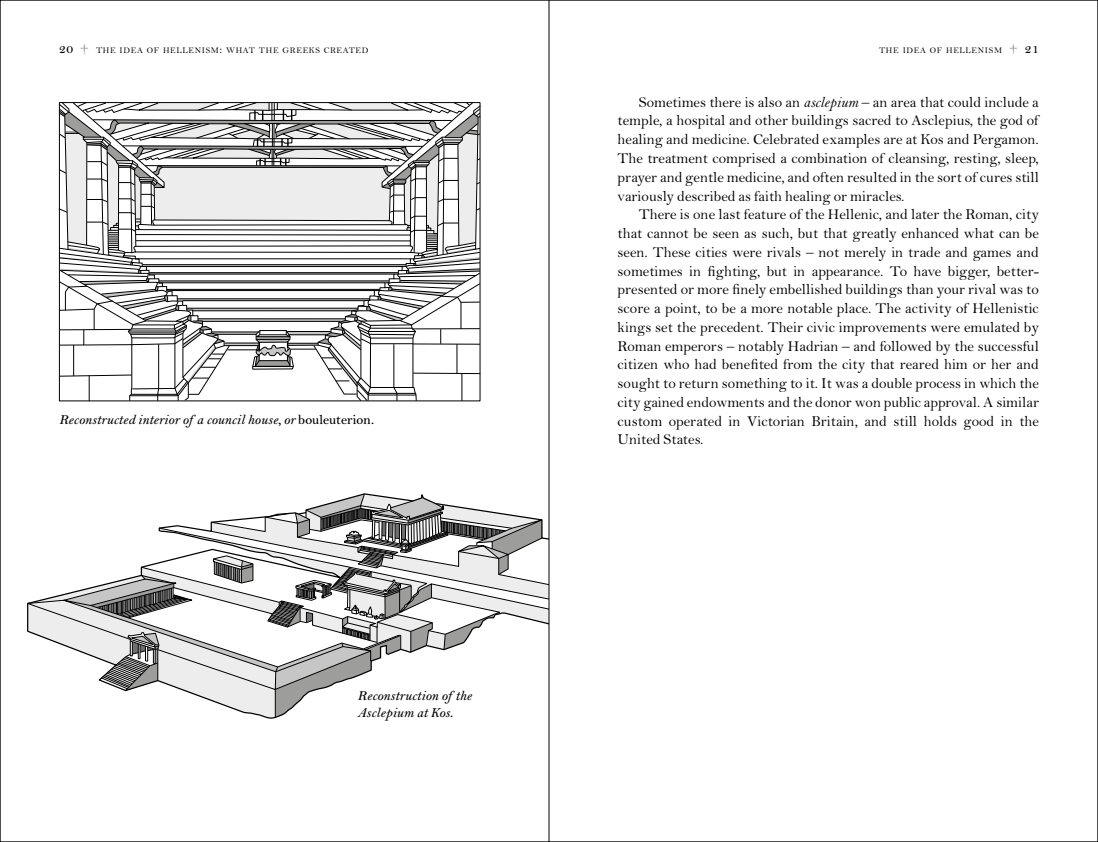
<style>
.page{position:relative;width:1098px;height:842px;background:#fff}
.page>*{position:absolute;margin:0;border:0;box-sizing:border-box;transform-origin:0 0}
.t1{font:15.15px/18.8px "Bell";color:#000;text-align:justify}
.t2{font:italic 600 13.8px/16.6px "Bell";color:#000}
.t3{font:8.7px "Bell";letter-spacing:.07em;color:#000}
.s1{font-weight:600;font-size:13.2px}
.s2{font-size:12.3px}
.s3{font-style:normal}
.s4{font-style:italic}
</style>
<div class="page">
<svg style="left:58px;top:102px;width:423px;height:300px"></svg>
<div style="left:59px;top:102px;width:421px;height:299px;border:1px solid #000"></div>
<svg style="left:28px;top:493px;width:520px;height:225px"></svg>
<hr style="left:548px;top:0;width:1px;height:842px;background:#000">
<p class="t3" style="left:59px;top:45px;width:311px"><span class="s1">20</span> <sup>†</sup> THE IDEA OF HELLENISM<span class="s2">:</span> WHAT THE GREEKS CREATED</p>
<p class="t3" style="left:878px;top:45px;width:161px">THE IDEA OF HELLENISM <sup>†</sup> <span class="s1">21</span></p>
<p class="t2" style="left:59px;top:412px;width:316px">Reconstructed interior of a council house, or <span class="s3">bouleuterion</span>.</p>
<p class="t2" style="left:357px;top:687px;width:116px">Reconstruction of the<br>Asclepium at Kos.</p>
<p class="t1" style="left:617px;top:93px;width:423px;text-indent:21px">Sometimes there is also an <span class="s4">asclepium</span> – an area that could include a temple, a hospital and other buildings sacred to Asclepius, the god of healing and medicine. Celebrated examples are at Kos and Pergamon.<br>The treatment comprised a combination of cleansing, resting, sleep, prayer and gentle medicine, and often resulted in the sort of cures still variously described as faith healing or miracles.</p>
<p class="t1" style="left:617px;top:205px;width:423px;text-indent:21px">There is one last feature of the Hellenic, and later the Roman, city that cannot be seen as such, but that greatly enhanced what can be seen. These cities were rivals – not merely in trade and games and sometimes in fighting, but in appearance. To have bigger, better&shy;presented or more finely embellished buildings than your rival was to score a point, to be a more notable place. The activity of Hellenistic kings set the precedent. Their civic improvements were emulated by Roman emperors – notably Hadrian – and followed by the successful citizen who had benefited from the city that reared him or her and sought to return something to it. It was a double process in which the city gained endowments and the donor won public approval. A similar custom operated in Victorian Britain, and still holds good in the United States.</p>
</div>
